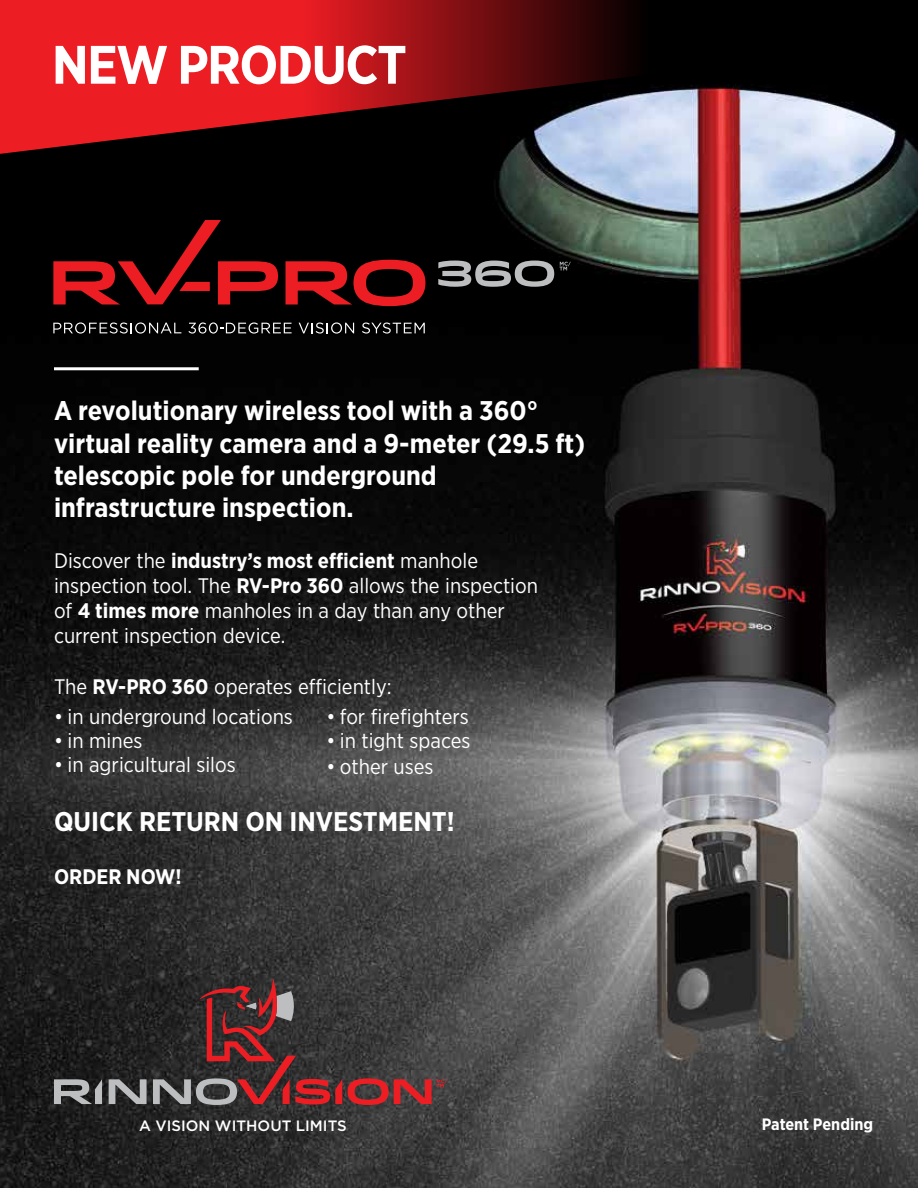
<style>
.page{position:relative;width:918px;height:1188px;background:#fff}
.page>*{position:absolute;margin:0;border:0;box-sizing:border-box;transform-origin:0 0}
.t1{font:700 54px "Gotham Narrow";letter-spacing:-.03em;color:#fff}
.t2{font:700 27px/32.4px "Gotham Narrow";color:#fff}
.t3{font:21px/25.2px "Gotham Narrow";color:#fff}
.t4{font:700 21px "Gotham Narrow";color:#fff}
.t5{font:700 16.5px "Gotham Narrow";color:#fff}
.t6{font:500 15px "Gotham";color:#fff}
.s1{font-weight:700}
</style>
<div class="page">
<img style="left:0;top:156px;width:918px;height:1032px">
<svg style="left:0;top:0;width:918px;height:156px;background:#7e262c"></svg>
<svg style="left:109px;top:1079px;width:38px;height:25px"></svg>
<svg style="left:54px;top:1079px;width:48px;height:25px"></svg>
<svg style="left:153px;top:978px;width:294px;height:127px;background:#4f3738"></svg>
<hr style="left:54px;top:367px;width:145px;height:3px;background:#fff">
<svg style="left:285px;top:260px;width:140px;height:46px;background:#7f0f13"></svg>
<svg style="left:53px;top:220px;width:225px;height:85px;background:#410809"></svg>
<svg style="left:438px;top:261px;width:116px;height:26px;background:#666768"></svg>
<svg style="left:53px;top:322px;width:128px;height:12px;background:#3e3e3e"></svg>
<svg style="left:299px;top:322px;width:55px;height:12px"></svg>
<svg style="left:362px;top:323px;width:63px;height:11px"></svg>
<svg style="left:560px;top:262px;width:11px;height:8px"></svg>
<svg style="left:188px;top:322px;width:104px;height:12px"></svg>
<h1 class="t1" style="left:52px;top:30px;width:357px">NEW PRODUCT</h1>
<p class="t2" style="left:54px;top:394px;width:533px">A revolutionary wireless tool with a 360° virtual reality camera and a 9-meter (29.5 ft) telescopic pole for underground infrastructure inspection.</p>
<p class="t3" style="left:54px;top:547px;width:486px">Discover the <span class="s1">industry’s most efficient</span> manhole inspection tool. The <span class="s1">RV-Pro 360</span> allows the inspection of <span class="s1">4 times more</span> manholes in a day than any other current inspection device.</p>
<p class="t3" style="left:54px;top:673px;width:339px">The <span class="s1">RV-PRO 360</span> operates efficiently:</p>
<p class="t3" style="left:54px;top:704px;width:240px">• in underground locations</p>
<p class="t3" style="left:54px;top:728px;width:90px">• in mines</p>
<p class="t3" style="left:54px;top:752px;width:183px">• in agricultural silos</p>
<p class="t3" style="left:326px;top:704px;width:144px">• for firefighters</p>
<p class="t3" style="left:326px;top:728px;width:146px">• in tight spaces</p>
<p class="t3" style="left:326px;top:753px;width:109px">• other uses</p>
<p class="t2" style="left:54px;top:805px;width:402px">QUICK RETURN ON INVESTMENT!</p>
<p class="t4" style="left:54px;top:863px;width:129px">ORDER NOW!</p>
<p class="t6" style="left:139px;top:1117px;width:209px">A VISION WITHOUT LIMITS</p>
<p class="t5" style="left:762px;top:1114px;width:113px">Patent Pending</p>
</div>
